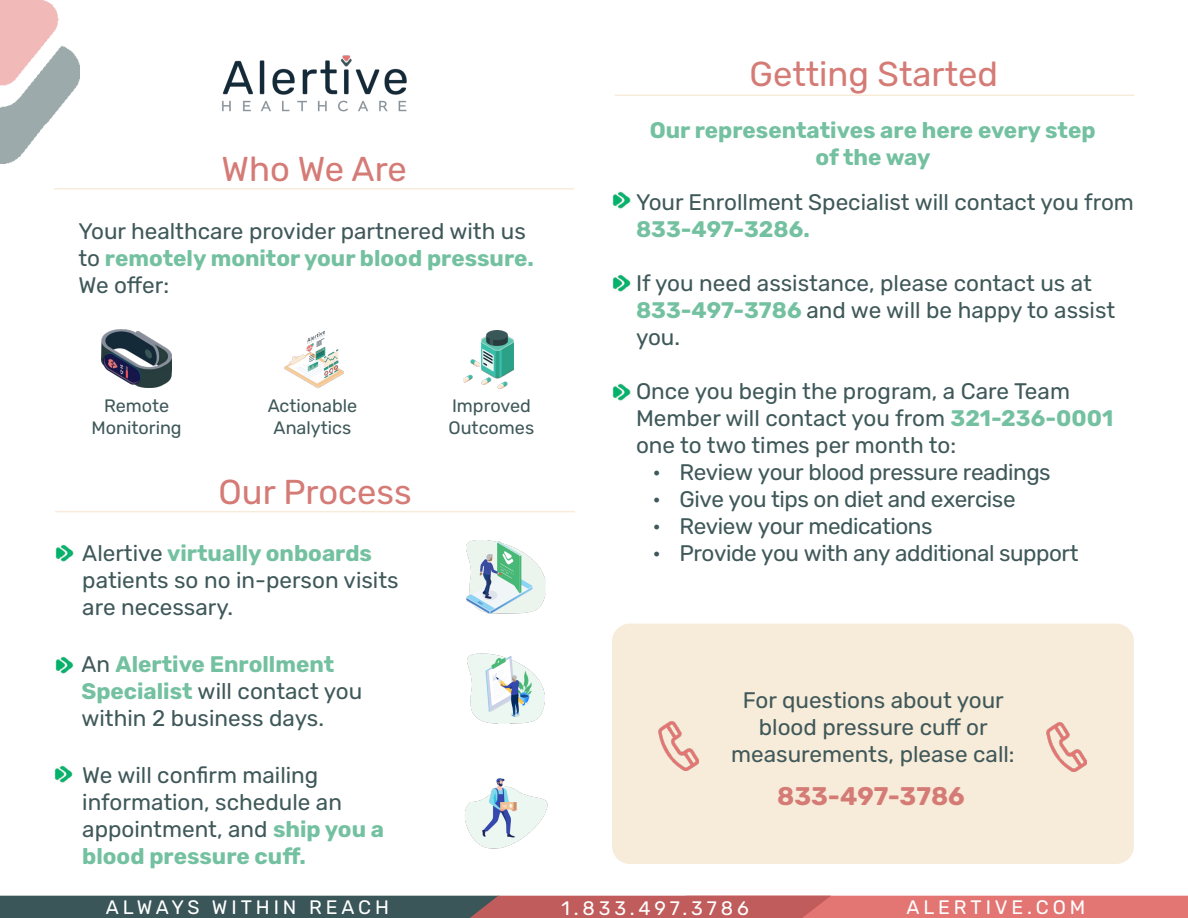
<style>
.page{position:relative;width:1188px;height:918px;background:#fff}
.page>*{position:absolute;margin:0;border:0;box-sizing:border-box;transform-origin:0 0}
.t1{font:34.5px "Rubik";color:#d57b76}
.t2{font:700 25.5px "Rubik";color:#d57b76}
.t3{font:22.5px/27px "Rubik";color:#3f5859}
.t4{font:22.5px "Rubik";letter-spacing:-.02em;color:#3f5859}
.t5{font:700 22.5px/27px "Rubik";color:#73c1a0;text-align:center}
.t6{font:19.5px "Rubik";letter-spacing:.2em;color:#fff}
.t7{font:18px "Rubik";color:#3f5859}
.s1{font-weight:700;color:#73c1a0}
.s2{font-weight:400;color:#3f5859}
</style>
<div class="page">
<img style="left:222px;top:55px;width:185px;height:57px">
<div style="left:612px;top:624px;width:522px;height:240px;background:#f7ebd9;border-radius:18px"></div>
<img style="left:659px;top:721px;width:40px;height:49px">
<img style="left:1046px;top:722px;width:41px;height:49px">
<img style="left:466px;top:541px;width:80px;height:72px">
<img style="left:467px;top:653px;width:78px;height:71px">
<svg style="left:0;top:896px;width:1188px;height:22px;background:#946161"></svg>
<hr style="left:55px;top:511px;width:520px;height:1px;background:#f7ebd9">
<hr style="left:615px;top:95px;width:520px;height:1px;background:#f7ebd9">
<img style="left:55px;top:544px;width:19px;height:18px">
<img style="left:55px;top:656px;width:19px;height:18px">
<img style="left:54px;top:765px;width:19px;height:18px">
<img style="left:612px;top:191px;width:19px;height:18px">
<img style="left:612px;top:274px;width:19px;height:18px">
<img style="left:612px;top:383px;width:19px;height:18px">
<img style="left:465px;top:778px;width:83px;height:71px">
<hr style="left:54px;top:188px;width:520px;height:2px;background:#f7ebd9">
<img style="left:101px;top:329px;width:71px;height:59px">
<img style="left:284px;top:331px;width:60px;height:57px">
<img style="left:463px;top:330px;width:51px;height:58px">
<img style="left:0;top:0;width:79px;height:163px">
<p class="t1" style="left:222px;top:150px;width:187px">Who We Are</p>
<p class="t3" style="left:78px;top:218px;width:457px">Your healthcare provider partnered with us to <span class="s1">remotely monitor your blood pressure.<br></span>We offer:</p>
<p class="t7" style="left:104px;top:396px;width:67px">Remote</p>
<p class="t7" style="left:92px;top:418px;width:92px">Monitoring</p>
<p class="t7" style="left:268px;top:396px;width:91px">Actionable</p>
<p class="t7" style="left:274px;top:418px;width:79px">Analytics</p>
<p class="t1" style="left:219px;top:473px;width:195px">Our Process</p>
<p class="t3" style="left:82px;top:540px;width:318px">Alertive <span class="s1">virtually onboards </span>patients so no in-person visits are necessary.</p>
<p class="t5" style="left:81px;top:652px;width:254px"><span class="s2">An</span> Alertive Enrollment</p>
<p class="t3" style="left:81px;top:679px;width:282px"><span class="s1">Specialist</span> will contact you within 2 business days.</p>
<p class="t3" style="left:82px;top:763px;width:238px">We will confirm mailing</p>
<p class="t3" style="left:82px;top:790px;width:261px">information, schedule an</p>
<p class="t5" style="left:82px;top:817px;width:303px;text-align:left"><span class="s2">appointment, and</span> ship you a blood pressure cuff.</p>
<p class="t7" style="left:452px;top:396px;width:80px">Improved</p>
<p class="t7" style="left:449px;top:418px;width:87px">Outcomes</p>
<p class="t1" style="left:750px;top:55px;width:250px">Getting Started</p>
<p class="t5" style="left:650px;top:117px;width:447px">Our representatives are here every step of the way</p>
<p class="t3" style="left:636px;top:189px;width:499px">Your Enrollment Specialist will contact you from<br><span class="s1">833-497-3286.</span></p>
<p class="t3" style="left:636px;top:270px;width:481px">If you need assistance, please contact us at<br><span class="s1">833-497-3786</span> and we will be happy to assist you.</p>
<p class="t3" style="left:636px;top:378px;width:479px">Once you begin the program, a Care Team<br>Member will contact you from <span class="s1">321-236-0001 </span>one to two times per month to:</p>
<p class="t4" style="left:652px;top:459px;width:400px">• Review your blood pressure readings</p>
<p class="t4" style="left:652px;top:486px;width:365px">• Give you tips on diet and exercise</p>
<p class="t4" style="left:652px;top:513px;width:281px">• Review your medications</p>
<p class="t4" style="left:652px;top:540px;width:428px">• Provide you with any additional support</p>
<p class="t3" style="left:743px;top:687px;width:263px;text-align:center">For questions about your blood pressure cuff or</p>
<p class="t3" style="left:731px;top:741px;width:285px">measurements, please call:</p>
<p class="t2" style="left:777px;top:782px;width:189px">833-497-3786</p>
<p class="t6" style="left:106px;top:896px;width:285px">ALWAYS WITHIN REACH</p>
<p class="t6" style="left:562px;top:897px;width:189px">1.833.497.3786</p>
<p class="t6" style="left:906px;top:896px;width:180px">ALERTIVE.COM</p>
</div>
